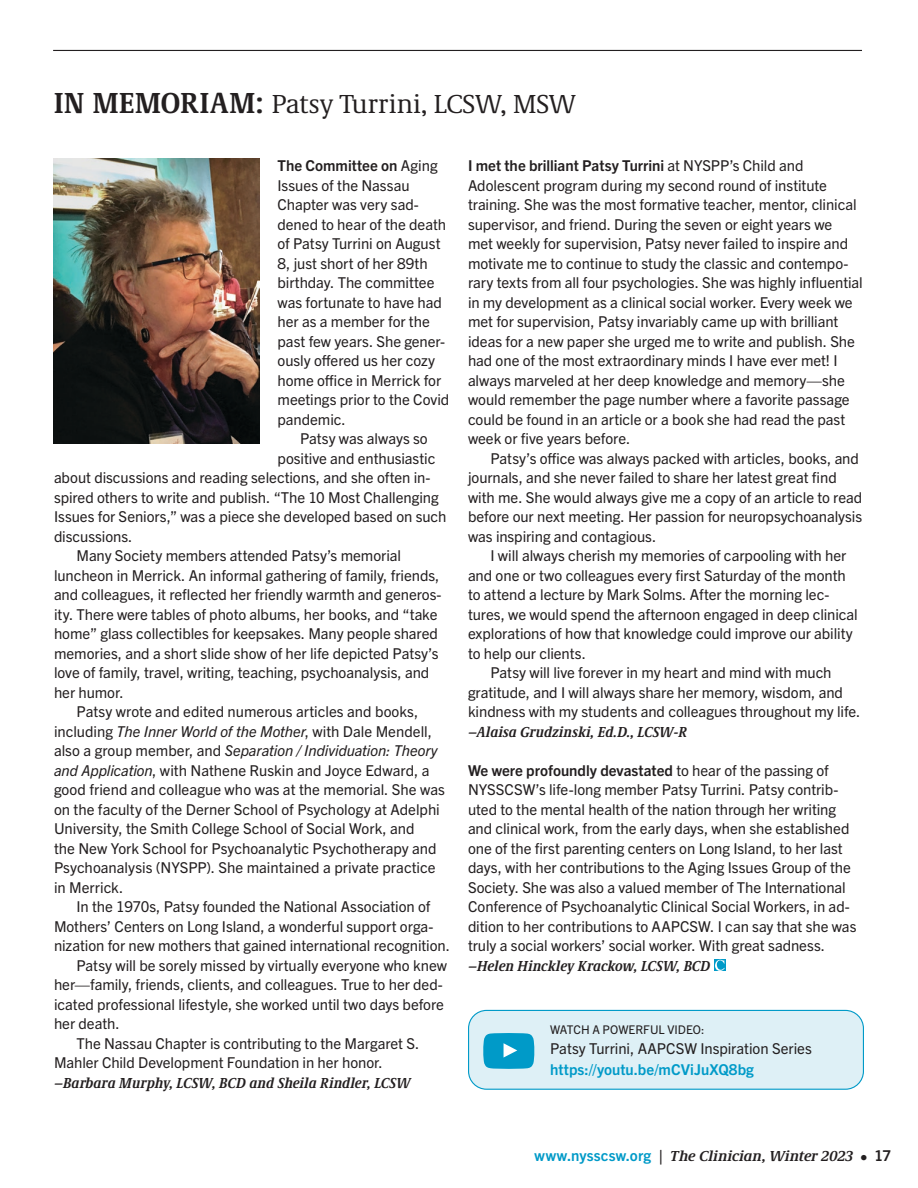
<style>
.page{position:relative;width:918px;height:1188px;background:#fff}
.page>*{position:absolute;margin:0;border:0;box-sizing:border-box;transform-origin:0 0}
.Header_-_Demos_22pt{font:27px "Demos Next Pro";letter-spacing:-.005em;color:#231f20}
.Body_Text_-_Sans{font:15px/19.5px "Trade Gothic Next LT Pro";letter-spacing:-.005em;color:#231f20}
.Body_Text_-_Sans-2{font:italic 700 condensed 15px "Demos Next Pro";letter-spacing:-.01em;color:#231f20}
.t1{font:italic 700 15px "Demos Next Pro";color:#231f20}
.Body_Text_-_Indent{font:15px "Trade Gothic Next LT Pro";color:#231f20}
.Body_Text_-_Sans-3{font:700 15px "Trade Gothic Next LT Pro";letter-spacing:.005em;color:#009ac8}
.Body_Text_-_Indent-2{font:12px "Trade Gothic Next LT Pro";color:#231f20}
.s1{font-weight:700;font-stretch:condensed;font-size:30px}
.s2{font-weight:700}
.s3{font-style:italic}
.s4{font-family:"Trade Gothic Next LT Pro";font-style:normal;color:#009ac8}
.s5{font-family:"Trade Gothic Next LT Pro";font-style:normal}
</style>
<div class="page">
<div style="left:714px;top:959px;width:12px;height:11px;background:#009ac8"></div>
<svg style="left:715px;top:960px;width:10px;height:11px"></svg>
<img style="left:53px;top:159px;width:207px;height:285px">
<hr style="left:53px;top:50px;width:809px;height:1px;background:#231f20">
<div style="left:469px;top:1010px;width:394px;height:79px;background:#def0f6;border-radius:18px"></div>
<div style="left:468px;top:1010px;width:396px;height:80px;border:1px solid #009ac8;border-radius:18px"></div>
<svg style="left:483px;top:1033px;width:51px;height:36px"></svg>
<p class="Header_-_Demos_22pt" style="left:54px;top:85px;width:524px"><span class="s1">IN MEMORIAM:</span> Patsy Turrini, LCSW, MSW</p>
<p class="Body_Text_-_Sans" style="left:278px;top:155px;width:173px"><span class="s2">The Committee on</span> Aging<br>Issues of the Nassau<br>Chapter was very sad&shy;dened to hear of the death of Patsy Turrini on August<br>8, just short of her 89th birthday. The committee was fortunate to have had her as a member for the past few years. She gener&shy;ously offered us her cozy home office in Merrick for meetings prior to the Covid pandemic.</p>
<p class="Body_Text_-_Sans" style="left:300px;top:428px;width:129px">Patsy was always so</p>
<p class="Body_Text_-_Sans" style="left:278px;top:447px;width:159px">positive and enthusiastic</p>
<p class="Body_Text_-_Sans" style="left:54px;top:467px;width:378px">about discussions and reading selections, and she often in-</p>
<p class="Body_Text_-_Sans" style="left:54px;top:486px;width:386px">spired others to write and publish. “The 10 Most Challenging</p>
<p class="Body_Text_-_Sans" style="left:54px;top:506px;width:394px">Issues for Seniors,” was a piece she developed based on such</p>
<p class="Body_Text_-_Sans" style="left:54px;top:525px;width:80px">discussions.</p>
<p class="Body_Text_-_Sans" style="left:54px;top:545px;width:389px;text-indent:22px">Many Society members attended Patsy’s memorial luncheon in Merrick. An informal gathering of family, friends, and colleagues, it reflected her friendly warmth and generos&shy;ity. There were tables of photo albums, her books, and “take home” glass collectibles for keepsakes. Many people shared memories, and a short slide show of her life depicted Patsy’s love of family, travel, writing, teaching, psychoanalysis, and her humor.</p>
<p class="Body_Text_-_Sans" style="left:54px;top:701px;width:393px;text-indent:22px">Patsy wrote and edited numerous articles and books, including <span class="s3">The Inner World of the Mother</span>, with Dale Mendell, also a group member, and <span class="s3">Separation / Individuation: Theory and Application</span>, with Nathene Ruskin and Joyce Edward, a good friend and colleague who was at the memorial. She was on the faculty of the Derner School of Psychology at Adelphi University, the Smith College School of Social Work, and<br>the New York School for Psychoanalytic Psychotherapy and Psychoanalysis (NYSPP). She maintained a private practice in Merrick.</p>
<p class="Body_Text_-_Sans" style="left:54px;top:896px;width:398px;text-indent:22px">In the 1970s, Patsy founded the National Association of<br>Mothers’ Centers on Long Island, a wonderful support orga&shy;nization for new mothers that gained international recognition.</p>
<p class="Body_Text_-_Sans" style="left:54px;top:954px;width:395px;text-indent:22px">Patsy will be sorely missed by virtually everyone who knew her—family, friends, clients, and colleagues. True to her ded&shy;icated professional lifestyle, she worked until two days before her death.</p>
<p class="Body_Text_-_Sans" style="left:54px;top:1032px;width:367px;text-indent:22px">The Nassau Chapter is contributing to the Margaret S.<br>Mahler Child Development Foundation in her honor.</p>
<p class="Body_Text_-_Sans-2" style="left:54px;top:1072px;width:358px">—Barbara Murphy, LCSW, BCD and Sheila Rindler, LCSW</p>
<p class="Body_Text_-_Sans" style="left:468px;top:155px;width:396px"><span class="s2">I met the brilliant Patsy Turrini</span> at NYSPP’s Child and Adolescent program during my second round of institute training. She was the most formative teacher, mentor, clinical supervisor, and friend. During the seven or eight years we<br>met weekly for supervision, Patsy never failed to inspire and motivate me to continue to study the classic and contempo&shy;rary texts from all four psychologies. She was highly influential in my development as a clinical social worker. Every week we met for supervision, Patsy invariably came up with brilliant ideas for a new paper she urged me to write and publish. She had one of the most extraordinary minds I have ever met! I always marveled at her deep knowledge and memory—she would remember the page number where a favorite passage could be found in an article or a book she had read the past week or five years before.</p>
<p class="Body_Text_-_Sans" style="left:468px;top:447px;width:396px;text-indent:22px">Patsy’s office was always packed with articles, books, and journals, and she never failed to share her latest great find with me. She would always give me a copy of an article to read before our next meeting. Her passion for neuropsychoanalysis was inspiring and contagious.</p>
<p class="Body_Text_-_Sans" style="left:468px;top:545px;width:391px;text-indent:22px">I will always cherish my memories of carpooling with her and one or two colleagues every first Saturday of the month to attend a lecture by Mark Solms. After the morning lec&shy;tures, we would spend the afternoon engaged in deep clinical explorations of how that knowledge could improve our ability to help our clients.</p>
<p class="Body_Text_-_Sans" style="left:468px;top:662px;width:394px;text-indent:22px">Patsy will live forever in my heart and mind with much gratitude, and I will always share her memory, wisdom, and kindness with my students and colleagues throughout my life.</p>
<p class="Body_Text_-_Sans-2" style="left:468px;top:721px;width:221px">—Alaisa Grudzinski, Ed.D., LCSW-R</p>
<p class="Body_Text_-_Sans" style="left:468px;top:759px;width:390px"><span class="s2">We were profoundly devastated</span> to hear of the passing of NYSSCSW’s life-long member Patsy Turrini. Patsy contrib&shy;uted to the mental health of the nation through her writing and clinical work, from the early days, when she established one of the first parenting centers on Long Island, to her last days, with her contributions to the Aging Issues Group of the Society. She was also a valued member of The International Conference of Psychoanalytic Clinical Social Workers, in ad&shy;dition to her contributions to AAPCSW. I can say that she was truly a social workers’ social worker. With great sadness.</p>
<p class="Body_Text_-_Sans-2" style="left:468px;top:955px;width:244px">—Helen Hinckley Krackow, LCSW, BCD</p>
<p class="Body_Text_-_Indent-2" style="left:550px;top:1021px;width:156px">WATCH A POWERFUL VIDEO:</p>
<p class="Body_Text_-_Indent" style="left:550px;top:1038px;width:263px">Patsy Turrini, AAPCSW Inspiration Series</p>
<p class="Body_Text_-_Sans-3" style="left:550px;top:1059px;width:205px">https://youtu.be/mCViJuXQ8bg</p>
<p class="t1" style="left:535px;top:1146px;width:358px"><span class="s4">www.nysscsw.org</span> | The Clinician, Winter 2023 <span class="s5">• 17</span></p>
</div>
